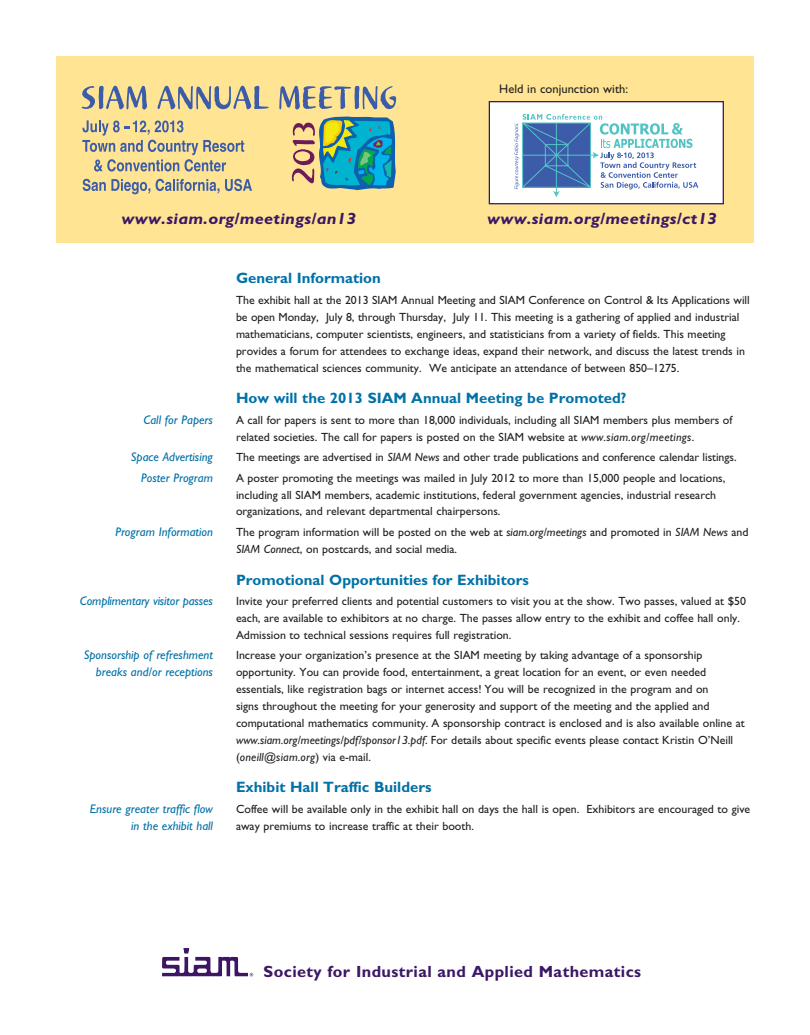
<style>
.page{position:relative;width:810px;height:1035px;background:#fff}
.page>*{position:absolute;margin:0;border:0;box-sizing:border-box;transform-origin:0 0}
.TEXT{font:italic 700 16.25px "Gill Sans";letter-spacing:.015em;color:#3c1765;scale:1.1 1}
.t1{font:700 16.25px "Gill Sans";letter-spacing:.025em;color:#3c1765}
.SUBHEAD{font:700 15px "Gill Sans";color:#0071a7}
.PULL{font:italic 12.5px/16.9px "Gill Sans";color:#0071a7;text-align:right}
.SUBHEAD-2{font:12.5px "Gill Sans";color:#231f20}
.TEXT-2{font:11.88px/16.9px "Gill Sans";color:#231f20}
.s1{font-style:italic}
</style>
<div class="page">
<img style="left:162px;top:948px;width:92px;height:29px">
<div style="left:56px;top:56px;width:698px;height:187px;background:#ffe593"></div>
<svg style="left:82px;top:86px;width:65px;height:24px"></svg>
<svg style="left:158px;top:86px;width:111px;height:23px"></svg>
<svg style="left:279px;top:86px;width:117px;height:24px"></svg>
<svg style="left:82px;top:120px;width:162px;height:52px"></svg>
<svg style="left:83px;top:179px;width:67px;height:15px"></svg>
<svg style="left:156px;top:179px;width:63px;height:15px"></svg>
<svg style="left:225px;top:179px;width:27px;height:12px"></svg>
<svg style="left:292px;top:117px;width:104px;height:73px"></svg>
<div style="left:489px;top:102px;width:234px;height:102px;background:#fff"></div>
<svg style="left:514px;top:114px;width:184px;height:83px"></svg>
<div style="left:489px;top:101px;width:235px;height:103px;border:1px solid #3c1765"></div>
<p class="SUBHEAD-2" style="left:499px;top:81px;width:130px">Held in conjunction with:</p>
<p class="TEXT" style="left:122px;top:209px;width:215px">www.siam.org/meetings/an13</p>
<p class="TEXT" style="left:487px;top:209px;width:210px">www.siam.org/meetings/ct13</p>
<p class="PULL" style="left:144px;top:412px;width:71px">Call for Papers</p>
<p class="PULL" style="left:131px;top:448px;width:84px">Space Advertising</p>
<p class="PULL" style="left:141px;top:469px;width:73px">Poster Program</p>
<p class="PULL" style="left:115px;top:524px;width:99px">Program Information</p>
<p class="PULL" style="left:80px;top:592px;width:134px">Complimentary visitor passes</p>
<p class="PULL" style="left:84px;top:646px;width:131px">Sponsorship of refreshment breaks and/or receptions</p>
<p class="PULL" style="left:90px;top:800px;width:125px">Ensure greater traffic flow in the exhibit hall</p>
<p class="SUBHEAD" style="left:236px;top:269px;width:146px">General Information</p>
<p class="TEXT-2" style="left:236px;top:292px;width:515px">The exhibit hall at the 2013 SIAM Annual Meeting and SIAM Conference on Control &amp; Its Applications will be open Monday, July 8, through Thursday, July 11. This meeting is a gathering of applied and industrial mathematicians, computer scientists, engineers, and statisticians from a variety of fields. This meeting provides a forum for attendees to exchange ideas, expand their network, and discuss the latest trends in the mathematical sciences community. We anticipate an attendance of between 850–1275.</p>
<p class="SUBHEAD" style="left:236px;top:389px;width:392px">How will the 2013 SIAM Annual Meeting be Promoted?</p>
<p class="TEXT-2" style="left:236px;top:412px;width:498px">A call for papers is sent to more than 18,000 individuals, including all SIAM members plus members of related societies. The call for papers is posted on the SIAM website at <span class="s1">www.siam.org/meetings</span>.</p>
<p class="TEXT-2" style="left:236px;top:449px;width:502px">The meetings are advertised in <span class="s1">SIAM News</span> and other trade publications and conference calendar listings.</p>
<p class="TEXT-2" style="left:236px;top:469px;width:491px">A poster promoting the meetings was mailed in July 2012 to more than 15,000 people and locations, including all SIAM members, academic institutions, federal government agencies, industrial research organizations, and relevant departmental chairpersons.</p>
<p class="TEXT-2" style="left:236px;top:524px;width:514px">The program information will be posted on the web at <span class="s1">siam.org/meetings</span> and promoted in <span class="s1">SIAM News</span> and<br><span class="s1">SIAM Connect</span>, on postcards, and social media.</p>
<p class="SUBHEAD" style="left:236px;top:571px;width:294px">Promotional Opportunities for Exhibitors</p>
<p class="TEXT-2" style="left:236px;top:593px;width:512px">Invite your preferred clients and potential customers to visit you at the show. Two passes, valued at $50 each, are available to exhibitors at no charge. The passes allow entry to the exhibit and coffee hall only.<br>Admission to technical sessions requires full registration.</p>
<p class="TEXT-2" style="left:236px;top:647px;width:510px">Increase your organization’s presence at the SIAM meeting by taking advantage of a sponsorship opportunity. You can provide food, entertainment, a great location for an event, or even needed essentials, like registration bags or internet access! You will be recognized in the program and on<br>signs throughout the meeting for your generosity and support of the meeting and the applied and computational mathematics community. A sponsorship contract is enclosed and is also available online at <span class="s1">www.siam.org/meetings/pdf/sponsor13.pdf</span>. For details about specific events please contact Kristin O’Neill (<span class="s1">oneill@siam.org</span>) via e-mail.</p>
<p class="SUBHEAD" style="left:236px;top:778px;width:197px">Exhibit Hall Traffic Builders</p>
<p class="TEXT-2" style="left:236px;top:801px;width:516px">Coffee will be available only in the exhibit hall on days the hall is open. Exhibitors are encouraged to give away premiums to increase traffic at their booth.</p>
<p class="t1" style="left:264px;top:962px;width:379px">Society for Industrial and Applied Mathematics</p>
</div>
